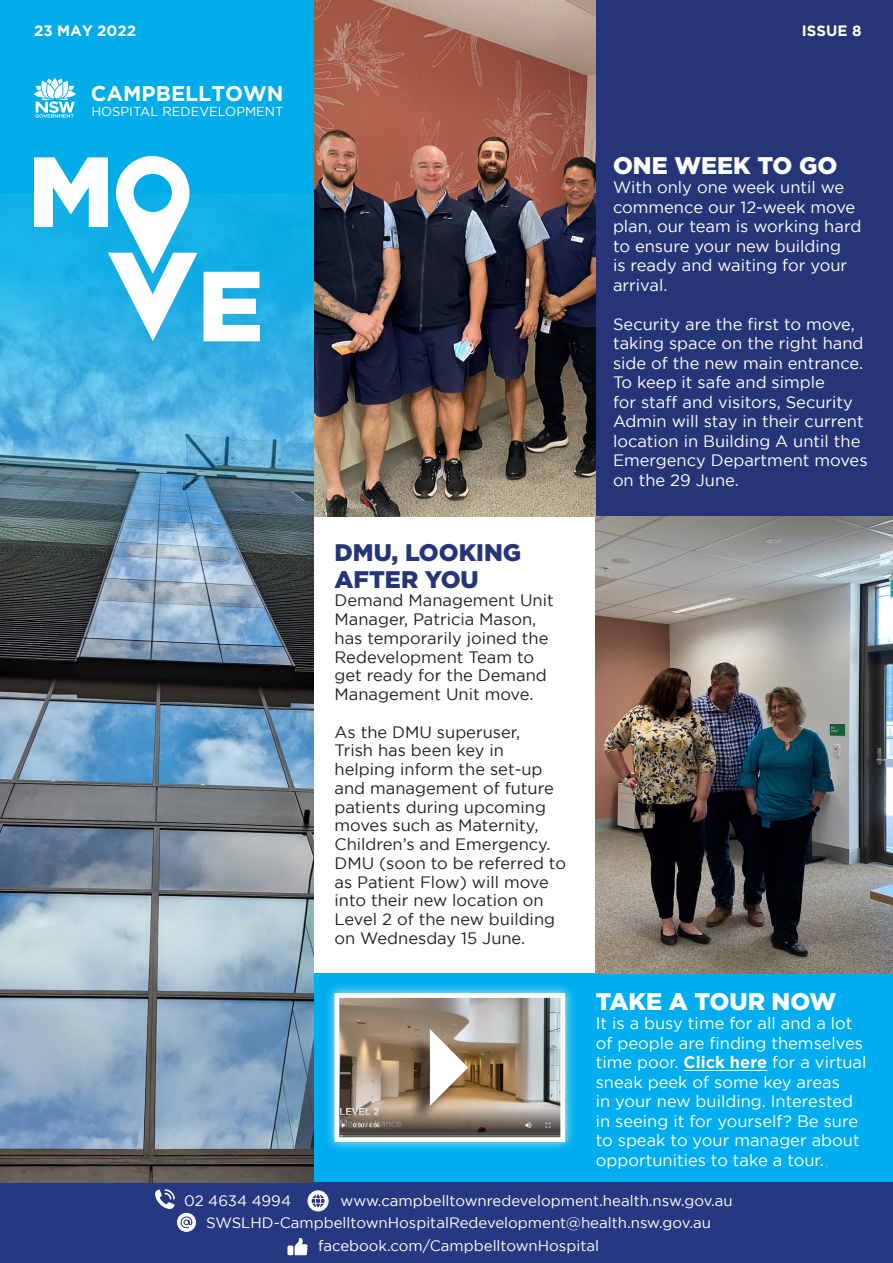
<style>
.page{position:relative;width:893px;height:1263px;background:#fff}
.page>*{position:absolute;margin:0;border:0;box-sizing:border-box;transform-origin:0 0}
.t1{font:900 24px "Gotham";color:#fff}
.t2{font:900 24px/27px "Gotham";color:#263577}
.t3{font:700 21.15px "Gotham";color:#fff}
.t4{font:16.5px/19.5px "Gotham";color:#fff}
.t5{font:16.5px/18.8px "Gotham";color:#231f20}
.t6{font:15px "Gotham";color:#fff}
.t7{font:700 15px "Gotham";color:#fff}
.t8{font:13.05px "Gotham";color:#fff}
.s1{font-weight:700}
</style>
<div class="page">
<div style="left:308px;top:973px;width:585px;height:210px;background:#00aeef"></div>
<div style="left:314px;top:0;width:579px;height:517px;background:#263577"></div>
<div style="left:0;top:1183px;width:893px;height:80px;background:#273882"></div>
<img style="left:314px;top:0;width:282px;height:517px">
<img style="left:0;top:553px;width:314px;height:630px">
<svg style="left:0;top:0;width:314px;height:553px;background:#2ea4d2"></svg>
<svg style="left:34px;top:153px;width:226px;height:188px"></svg>
<svg style="left:34px;top:78px;width:42px;height:40px"></svg>
<svg style="left:295px;top:1238px;width:13px;height:17px"></svg>
<div style="left:287px;top:1245px;width:6px;height:10px;background:#fff;border-radius:2px"></div>
<div style="left:177px;top:1213px;width:19px;height:18px;background:#fff;border-radius:50%"></div>
<div style="left:177px;top:1213px;width:19px;height:19px;border:1px solid #fff;border-radius:50%"></div>
<svg style="left:180px;top:1216px;width:13px;height:13px"></svg>
<svg style="left:155px;top:1189px;width:20px;height:20px"></svg>
<div style="left:308px;top:1191px;width:20px;height:20px;background:#fff;border-radius:50%"></div>
<div style="left:308px;top:1190px;width:21px;height:21px;border:1px solid #fff;border-radius:50%"></div>
<svg style="left:312px;top:1194px;width:13px;height:13px"></svg>
<hr style="left:684px;top:1070px;width:83px;height:1px;background:#fff">
<div style="left:324px;top:982px;width:252px;height:170px;background:#fff;opacity:.75"></div>
<img style="left:340px;top:999px;width:219px;height:137px">
<div style="left:334px;top:993px;width:231px;height:149px;border:5px solid #fff"></div>
<div style="left:409px;top:1033px;width:55px;height:92px;background:#231f20;opacity:.75"></div>
<svg style="left:430px;top:1029px;width:38px;height:77px;background:#d4c6b5"></svg>
<img style="left:596px;top:517px;width:297px;height:456px">
<p class="t7" style="left:34px;top:22px;width:104px">23 MAY 2022</p>
<p class="t7" style="left:802px;top:22px;width:61px">ISSUE 8</p>
<p class="t3" style="left:91px;top:81px;width:194px">CAMPBELLTOWN</p>
<p class="t8" style="left:91px;top:104px;width:194px">HOSPITAL REDEVELOPMENT</p>
<p class="t2" style="left:334px;top:538px;width:188px">DMU, LOOKING<br>AFTER YOU</p>
<p class="t5" style="left:334px;top:591px;width:221px">Demand Management Unit<br>Manager, Patricia Mason, has temporarily joined the<br>Redevelopment Team to get ready for the Demand<br>Management Unit move.</p>
<p class="t5" style="left:334px;top:722px;width:233px">As the DMU superuser,<br>Trish has been key in helping inform the set-up and management of future patients during upcoming moves such as Maternity,<br>Children’s and Emergency.<br>DMU (soon to be referred to as Patient Flow) will move into their new location on<br>Level 2 of the new building on Wednesday 15 June.</p>
<p class="t1" style="left:613px;top:151px;width:226px">ONE WEEK TO GO</p>
<p class="t4" style="left:613px;top:177px;width:250px">With only one week until we commence our 12-week move plan, our team is working hard to ensure your new building<br>is ready and waiting for your arrival.</p>
<p class="t4" style="left:613px;top:314px;width:256px">Security are the first to move, taking space on the right hand side of the new main entrance.<br>To keep it safe and simple<br>for staff and visitors, Security<br>Admin will stay in their current location in Building A until the<br>Emergency Department moves on the 29 June.</p>
<p class="t1" style="left:596px;top:987px;width:242px">TAKE A TOUR NOW</p>
<p class="t4" style="left:596px;top:1013px;width:272px">It is a busy time for all and a lot of people are finding themselves time poor. <span class="s1">Click here</span> for a virtual sneak peek of some key areas<br>in your new building. Interested in seeing it for yourself? Be sure to speak to your manager about opportunities to take a tour.</p>
<p class="t6" style="left:184px;top:1192px;width:108px">02 4634 4994</p>
<p class="t6" style="left:341px;top:1192px;width:394px">www.campbelltownredevelopment.health.nsw.gov.au</p>
<p class="t6" style="left:206px;top:1215px;width:506px">SWSLHD-CampbelltownHospitalRedevelopment@health.nsw.gov.au</p>
<p class="t6" style="left:318px;top:1237px;width:282px">facebook.com/CampbelltownHospital</p>
</div>
